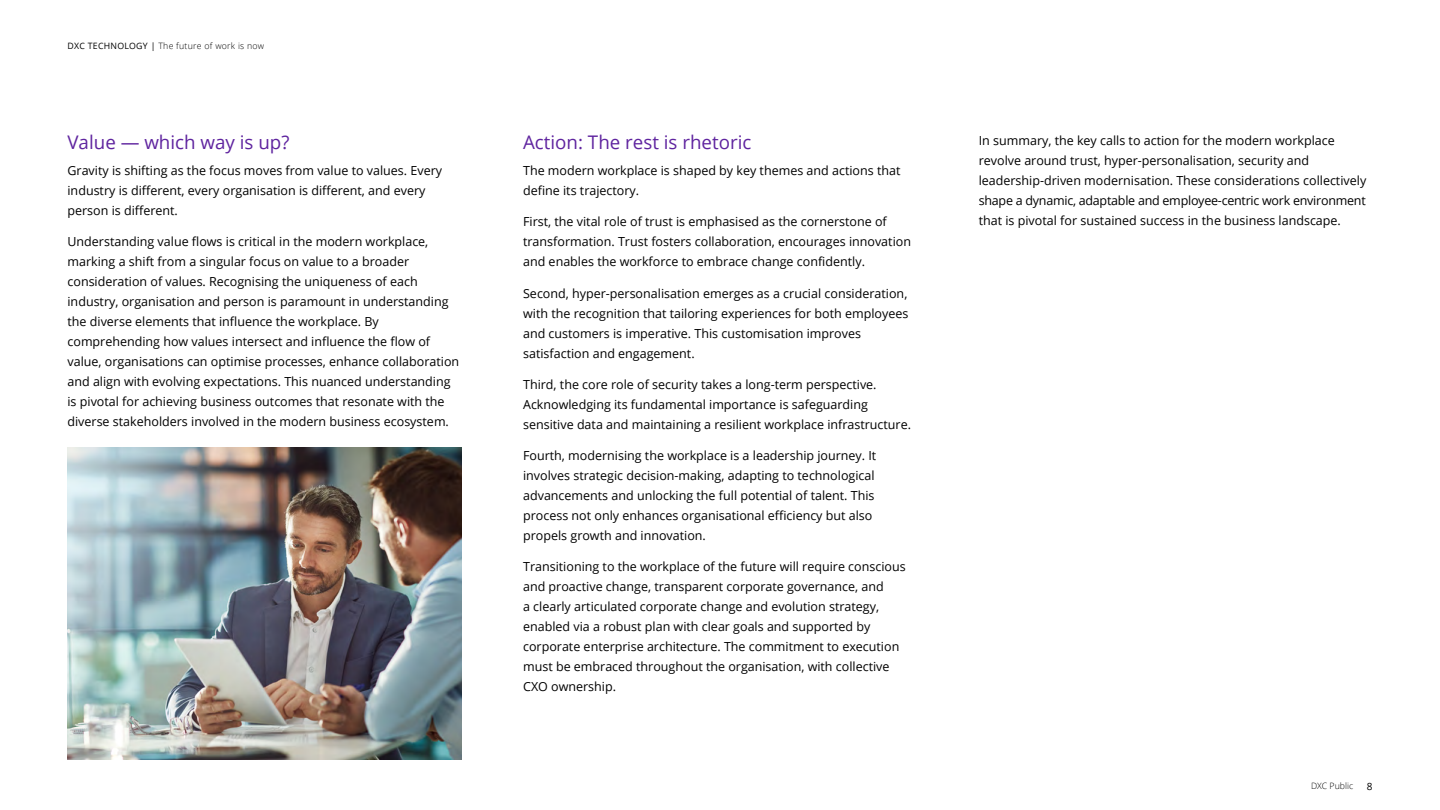
<style>
.page{position:relative;width:1440px;height:810px;background:#fff}
.page>*{position:absolute;margin:0;border:0;box-sizing:border-box;transform-origin:0 0}
.t1{font:18.75px "Open Sans";color:#5f249f}
.t2{font:12.5px/20px "Open Sans";color:#000}
.t3{font:10px "Open Sans";color:#000}
.t4{font:300 8.75px "Open Sans";letter-spacing:.03em;color:#000}
.t5{font:300 8.75px "Open Sans";color:#000}
.s1{font-weight:400}
</style>
<div class="page">
<img style="left:68px;top:447px;width:393px;height:312px">
<p class="t4" style="left:68px;top:40px;width:198px"><span class="s1">DXC TECHNOLOGY |</span> The future of work is now</p>
<h1 class="t1" style="left:68px;top:130px;width:223px">Value — which way is up?</h1>
<p class="t2" style="left:68px;top:160px;width:376px">Gravity is shifting as the focus moves from value to values. Every industry is different, every organisation is different, and every person is different.</p>
<p class="t2" style="left:68px;top:232px;width:393px">Understanding value flows is critical in the modern workplace, marking a shift from a singular focus on value to a broader consideration of values. Recognising the uniqueness of each industry, organisation and person is paramount in understanding the diverse elements that influence the workplace. By comprehending how values intersect and influence the flow of value, organisations can optimise processes, enhance collaboration and align with evolving expectations. This nuanced understanding is pivotal for achieving business outcomes that resonate with the diverse stakeholders involved in the modern business ecosystem.</p>
<h1 class="t1" style="left:523px;top:130px;width:230px">Action: The rest is rhetoric</h1>
<p class="t2" style="left:523px;top:160px;width:379px">The modern workplace is shaped by key themes and actions that define its trajectory.</p>
<p class="t2" style="left:523px;top:212px;width:389px">First, the vital role of trust is emphasised as the cornerstone of transformation. Trust fosters collaboration, encourages innovation and enables the workforce to embrace change confidently.</p>
<p class="t2" style="left:523px;top:283px;width:387px">Second, hyper-personalisation emerges as a crucial consideration, with the recognition that tailoring experiences for both employees and customers is imperative. This customisation improves satisfaction and engagement.</p>
<p class="t2" style="left:523px;top:374px;width:389px">Third, the core role of security takes a long-term perspective.<br>Acknowledging its fundamental importance is safeguarding sensitive data and maintaining a resilient workplace infrastructure.</p>
<p class="t2" style="left:523px;top:445px;width:355px">Fourth, modernising the workplace is a leadership journey. It involves strategic decision-making, adapting to technological advancements and unlocking the full potential of talent. This process not only enhances organisational efficiency but also propels growth and innovation.</p>
<p class="t2" style="left:523px;top:557px;width:384px">Transitioning to the workplace of the future will require conscious and proactive change, transparent corporate governance, and<br>a clearly articulated corporate change and evolution strategy, enabled via a robust plan with clear goals and supported by corporate enterprise architecture. The commitment to execution must be embraced throughout the organisation, with collective CXO ownership.</p>
<p class="t2" style="left:979px;top:130px;width:389px">In summary, the key calls to action for the modern workplace revolve around trust, hyper-personalisation, security and leadership-driven modernisation. These considerations collectively shape a dynamic, adaptable and employee-centric work environment that is pivotal for sustained success in the business landscape.</p>
<p class="t5" style="left:1311px;top:780px;width:44px">DXC Public</p>
<p class="t3" style="left:1367px;top:779px;width:7px">8</p>
</div>
